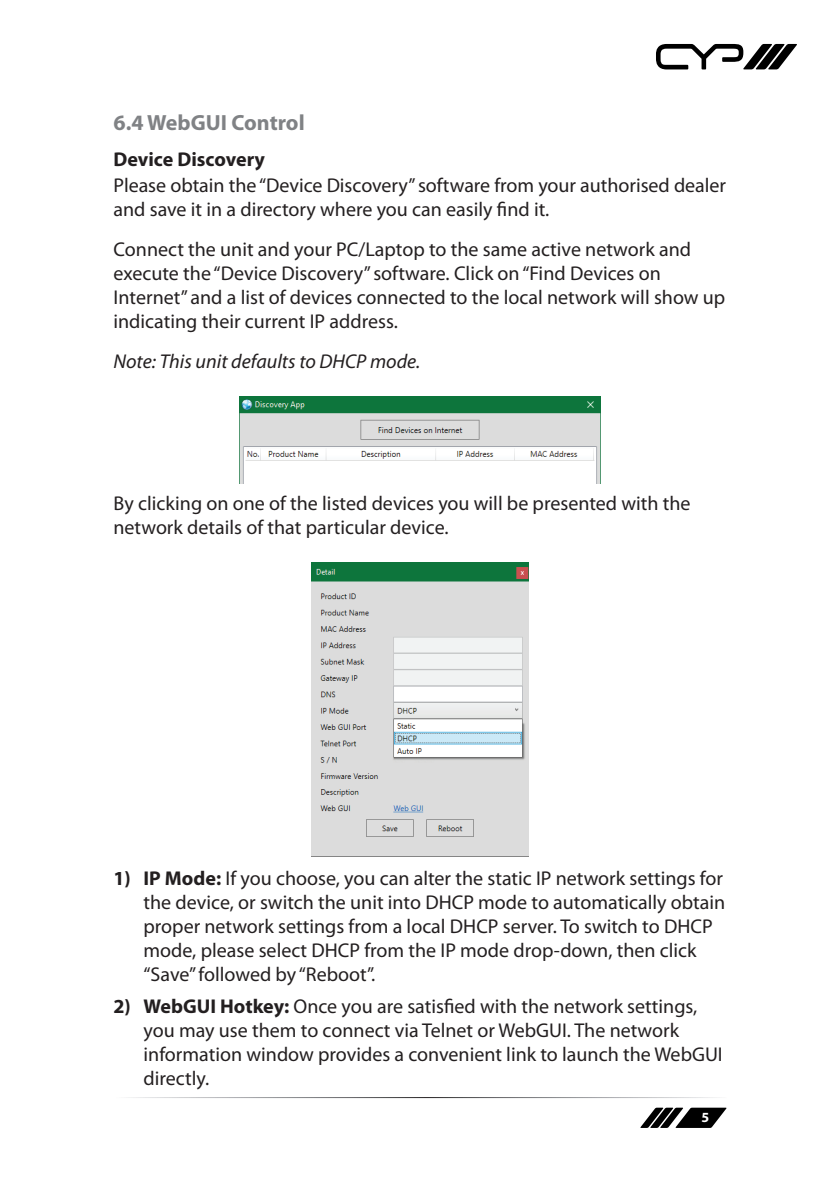
<style>
.page{position:relative;width:840px;height:1191px;background:#fff}
.page>*{position:absolute;margin:0;border:0;box-sizing:border-box;transform-origin:0 0}
.t1{font:700 22px "Myriad Pro";color:#808285}
.t2{font:20px/24px "Myriad Pro";color:#231f20}
.t3{font:italic 20px "Myriad Pro";color:#231f20}
.t4{font:700 20px "Myriad Pro";color:#231f20}
.t5{font:700 14px "Myriad Pro";color:#fff}
.s1{font-weight:700}
</style>
<div class="page">
<svg style="left:656px;top:44px;width:140px;height:25px"></svg>
<svg style="left:640px;top:1107px;width:86px;height:21px"></svg>
<img style="left:240px;top:396px;width:360px;height:87px">
<img style="left:312px;top:562px;width:215px;height:294px">
<p class="t1" style="left:113px;top:108px;width:193px">6.4 WebGUI Control</p>
<p class="t4" style="left:113px;top:146px;width:153px">Device Discovery</p>
<p class="t2" style="left:113px;top:173px;width:613px">Please obtain the “Device Discovery” software from your authorised dealer and save it in a directory where you can easily find it.</p>
<p class="t2" style="left:113px;top:237px;width:613px">Connect the unit and your PC/Laptop to the same active network and execute the “Device Discovery” software. Click on “Find Devices on Internet” and a list of devices connected to the local network will show up indicating their current IP address.</p>
<p class="t3" style="left:113px;top:349px;width:308px">Note: This unit defaults to DHCP mode.</p>
<p class="t2" style="left:113px;top:491px;width:578px">By clicking on one of the listed devices you will be presented with the network details of that particular device.</p>
<p class="t2" style="left:143px;top:866px;width:583px;text-indent:-30px"><span class="s1">1) IP Mode:</span> If you choose, you can alter the static IP network settings for the device, or switch the unit into DHCP mode to automatically obtain proper network settings from a local DHCP server. To switch to DHCP mode, please select DHCP from the IP mode drop-down, then click “Save” followed by “Reboot”.</p>
<p class="t2" style="left:143px;top:994px;width:580px;text-indent:-30px"><span class="s1">2) WebGUI Hotkey:</span> Once you are satisfied with the network settings, you may use them to connect via Telnet or WebGUI. The network information window provides a convenient link to launch the WebGUI directly.</p>
<p class="t5" style="left:701px;top:1108px;width:9px">5</p>
</div>
